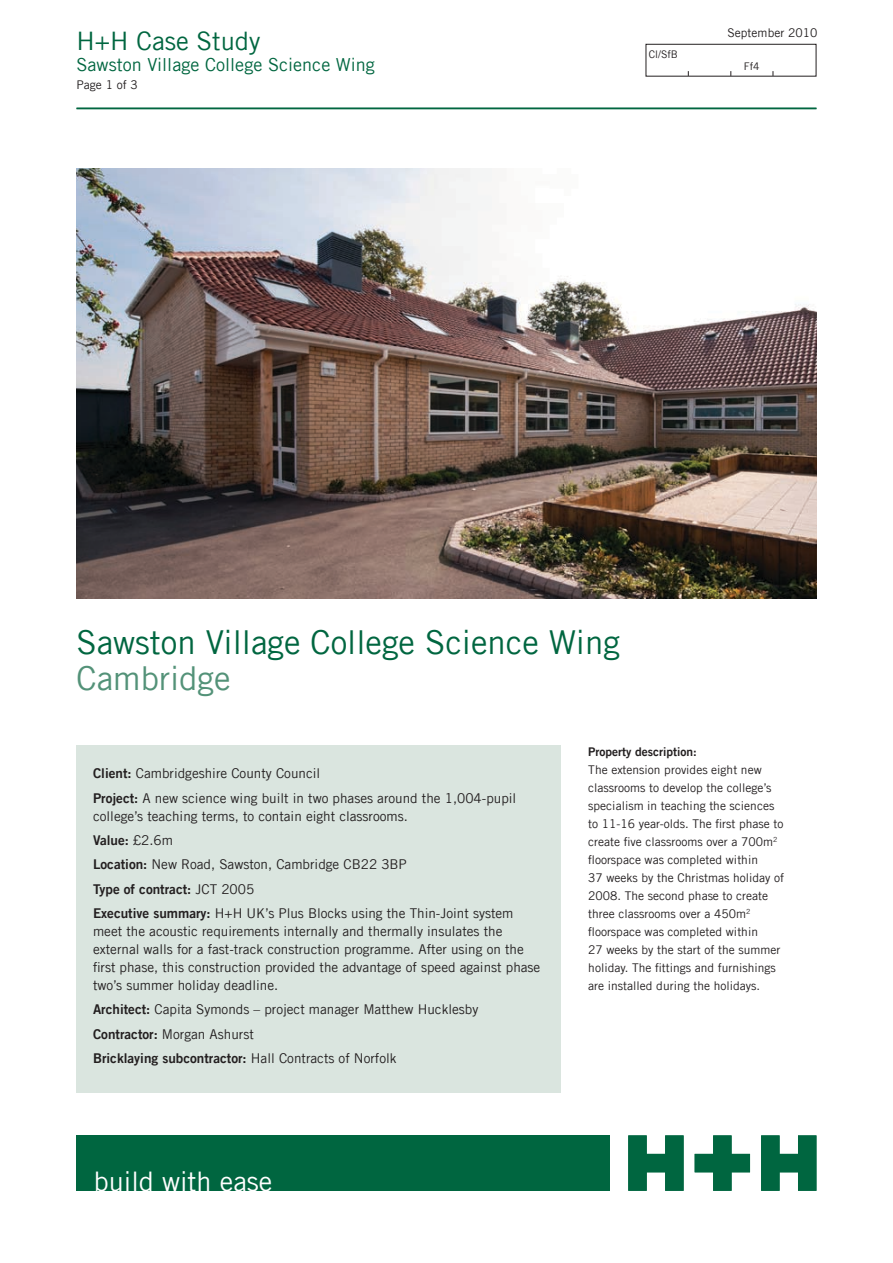
<style>
.page{position:relative;width:893px;height:1263px;background:#fff}
.page>*{position:absolute;margin:0;border:0;box-sizing:border-box;transform-origin:0 0}
.t1{font:33px "Trade Gothic LT Com";color:#006640}
.t2{font:33px "Trade Gothic LT Com";color:#539278}
.t3{font:27px "Trade Gothic LT Com";color:#fff}
.t4{font:25.5px "Trade Gothic LT Com";color:#006640}
.t5{font:18px "Trade Gothic LT Com";letter-spacing:.005em;color:#006640}
.t6{font:13.5px/18px "Trade Gothic LT Com";color:#231f20}
.t7{font:13.5px "Trade Gothic LT Com Bd 2";color:#231f20}
.t8{font:12px/18px "Trade Gothic LT Com";color:#231f20}
.t9{font:12px "Trade Gothic LT Com Bd 2";color:#231f20}
.t10{font:10.5px "Trade Gothic LT Com";color:#231f20}
.s1{font-family:"Trade Gothic LT Com Bd 2"}
.s2{font-family:"Trade Gothic LT Com"}
</style>
<div class="page">
<div style="left:646px;top:44px;width:170px;height:33px;border:1px solid #231f20"></div>
<img style="left:77px;top:169px;width:739px;height:429px">
<div style="left:77px;top:1135px;width:533px;height:56px;background:#006640"></div>
<svg style="left:628px;top:1135px;width:56px;height:56px"></svg>
<svg style="left:761px;top:1135px;width:55px;height:56px"></svg>
<svg style="left:695px;top:1135px;width:55px;height:56px"></svg>
<hr style="left:77px;top:108px;width:739px;height:1px;background:#006640">
<div style="left:77px;top:745px;width:484px;height:348px;background:#dae5df"></div>
<h3 class="t4" style="left:77px;top:26px;width:185px">H+H Case Study</h3>
<h3 class="t5" style="left:77px;top:54px;width:300px">Sawston Village College Science Wing</h3>
<p class="t8" style="left:77px;top:76px;width:63px">Page 1 of 3</p>
<p class="t10" style="left:649px;top:48px;width:31px">Cl/SfB</p>
<p class="t8" style="left:727px;top:24px;width:92px">September 2010</p>
<p class="t10" style="left:744px;top:60px;width:17px">Ff4</p>
<h1 class="t1" style="left:77px;top:622px;width:545px">Sawston Village College Science Wing</h1>
<h1 class="t2" style="left:77px;top:659px;width:156px">Cambridge</h1>
<p class="t6" style="left:93px;top:761px;width:425px;line-height:24.5px"><span class="s1">Client:</span> Cambridgeshire County Council<br><span class="s1">Project:</span> A new science wing built in two phases around the 1,004-pupil</p>
<p class="t6" style="left:93px;top:806px;width:316px">college’s teaching terms, to contain eight classrooms.</p>
<p class="t7" style="left:93px;top:832px;width:82px">Value: <span class="s2">£2.6m</span></p>
<p class="t6" style="left:93px;top:855px;width:315px"><span class="s1">Location:</span> New Road, Sawston, Cambridge CB22 3BP</p>
<p class="t7" style="left:93px;top:880px;width:163px">Type of contract: <span class="s2">JCT 2005</span></p>
<p class="t6" style="left:93px;top:904px;width:449px"><span class="s1">Executive summary:</span> H+H UK’s Plus Blocks using the Thin-Joint system meet the acoustic requirements internally and thermally insulates the external walls for a fast-track construction programme. After using on the first phase, this construction provided the advantage of speed against phase two’s summer holiday deadline.</p>
<p class="t6" style="left:93px;top:997px;width:387px;line-height:24.5px"><span class="s1">Architect:</span> Capita Symonds – project manager Matthew Hucklesby<br><span class="s1">Contractor:</span> Morgan Ashurst</p>
<p class="t7" style="left:93px;top:1050px;width:305px">Bricklaying subcontractor: <span class="s2">Hall Contracts of Norfolk</span></p>
<h2 class="t3" style="left:94px;top:1165px;width:180px">build with ease</h2>
<p class="t9" style="left:588px;top:745px;width:110px">Property description:</p>
<p class="t8" style="left:588px;top:761px;width:197px">The extension provides eight new classrooms to develop the college’s specialism in teaching the sciences to 11-16 year-olds. The first phase to create five classrooms over a 700m<sup>2 </sup>floorspace was completed within<br>37 weeks by the Christmas holiday of 2008. The second phase to create three classrooms over a 450m<sup>2 </sup>floorspace was completed within<br>27 weeks by the start of the summer holiday. The fittings and furnishings are installed during the holidays.</p>
</div>
